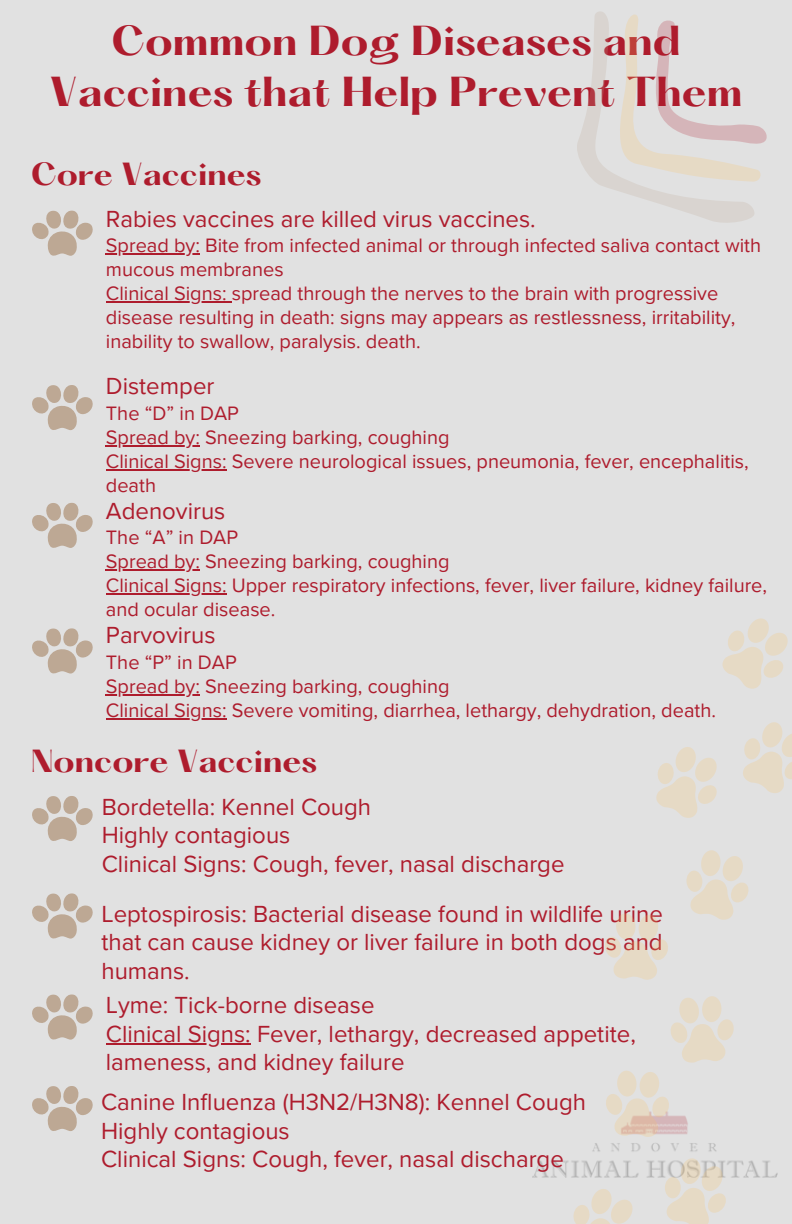
<style>
.page{position:relative;width:792px;height:1224px;background:#e1e1e1}
.page>*{position:absolute;margin:0;border:0;box-sizing:border-box;transform-origin:0 0}
.t1{font:700 36.6px/51px "Hatton";color:#ae1c2d;text-align:center}
.t2{font:700 28px "Hatton";color:#ae1c2d}
.t3{font:24px/28.4px "Proxima Nova";color:#ae1c2d}
.t4{font:20px/24px "Proxima Nova";color:#ae1c2d}
</style>
<div class="page">
<img style="left:533px;top:1115px;width:244px;height:63px">
<svg style="left:577px;top:21px;width:177px;height:202px"></svg>
<svg style="left:595px;top:12px;width:172px;height:181px"></svg>
<svg style="left:32px;top:210px;width:60px;height:46px"></svg>
<hr style="left:106px;top:254px;width:94px;height:1px;background:#ae1c2d">
<hr style="left:106px;top:302px;width:126px;height:1px;background:#ae1c2d">
<svg style="left:32px;top:796px;width:60px;height:45px"></svg>
<svg style="left:32px;top:893px;width:60px;height:46px"></svg>
<svg style="left:32px;top:994px;width:60px;height:46px"></svg>
<hr style="left:106px;top:1043px;width:145px;height:2px;background:#ae1c2d">
<svg style="left:32px;top:1086px;width:60px;height:45px"></svg>
<svg style="left:32px;top:385px;width:60px;height:45px"></svg>
<hr style="left:106px;top:445px;width:94px;height:2px;background:#ae1c2d">
<hr style="left:106px;top:469px;width:121px;height:2px;background:#ae1c2d">
<hr style="left:106px;top:570px;width:94px;height:1px;background:#ae1c2d">
<hr style="left:106px;top:594px;width:121px;height:1px;background:#ae1c2d">
<hr style="left:106px;top:694px;width:94px;height:2px;background:#ae1c2d">
<hr style="left:106px;top:718px;width:121px;height:2px;background:#ae1c2d">
<svg style="left:32px;top:502px;width:60px;height:46px"></svg>
<svg style="left:32px;top:628px;width:60px;height:46px"></svg>
<svg style="left:573px;top:1189px;width:60px;height:35px"></svg>
<div style="left:617px;top:1070px;width:20px;height:27px;background:#e1dfdc;border-radius:50%"></div>
<svg style="left:605px;top:1071px;width:65px;height:67px"></svg>
<div style="left:616px;top:913px;width:20px;height:27px;background:#e2ded6;border-radius:50%"></div>
<svg style="left:605px;top:914px;width:63px;height:66px"></svg>
<svg style="left:686px;top:870px;width:17px;height:22px"></svg>
<svg style="left:688px;top:850px;width:61px;height:70px"></svg>
<svg style="left:656px;top:747px;width:61px;height:71px"></svg>
<svg style="left:743px;top:722px;width:49px;height:71px"></svg>
<svg style="left:722px;top:618px;width:66px;height:71px"></svg>
<svg style="left:664px;top:1157px;width:63px;height:67px"></svg>
<svg style="left:671px;top:998px;width:63px;height:65px"></svg>
<div style="left:702px;top:996px;width:20px;height:26px;background:#e6dac5;border-radius:50%"></div>
<p class="t1" style="left:49px;top:19px;width:695px">Common Dog Diseases and<br>Vaccines that Help Prevent Them</p>
<p class="t2" style="left:31px;top:160px;width:232px">Core Vaccines</p>
<h1 class="t3" style="left:106px;top:205px;width:431px">Rabies vaccines are killed virus vaccines.</h1>
<h2 class="t4" style="left:106px;top:234px;width:657px">Spread by: Bite from infected animal or through infected saliva contact with mucous membranes</h2>
<p class="t4" style="left:106px;top:282px;width:631px">Clinical Signs: spread through the nerves to the brain with progressive disease resulting in death: signs may appears as restlessness, irritability, inability to swallow, paralysis. death.</p>
<p class="t3" style="left:106px;top:373px;width:110px">Distemper</p>
<p class="t4" style="left:106px;top:401px;width:135px">The “D” in DAP</p>
<p class="t4" style="left:106px;top:425px;width:345px">Spread by: Sneezing barking, coughing</p>
<p class="t4" style="left:106px;top:449px;width:644px">Clinical Signs: Severe neurological issues, pneumonia, fever, encephalitis, death</p>
<p class="t3" style="left:106px;top:497px;width:121px">Adenovirus</p>
<p class="t4" style="left:106px;top:526px;width:134px">The “A” in DAP</p>
<p class="t4" style="left:106px;top:550px;width:345px">Spread by: Sneezing barking, coughing</p>
<p class="t4" style="left:106px;top:574px;width:663px">Clinical Signs: Upper respiratory infections, fever, liver failure, kidney failure, and ocular disease.</p>
<p class="t3" style="left:106px;top:622px;width:111px">Parvovirus</p>
<p class="t4" style="left:106px;top:650px;width:132px">The “P” in DAP</p>
<p class="t4" style="left:106px;top:674px;width:345px">Spread by: Sneezing barking, coughing</p>
<p class="t4" style="left:106px;top:698px;width:612px">Clinical Signs: Severe vomiting, diarrhea, lethargy, dehydration, death.</p>
<p class="t2" style="left:31px;top:748px;width:288px">Noncore Vaccines</p>
<p class="t3" style="left:102px;top:793px;width:464px">Bordetella: Kennel Cough<br>Highly contagious<br>Clinical Signs: Cough, fever, nasal discharge</p>
<p class="t3" style="left:101px;top:900px;width:563px;text-align:justify">Leptospirosis: Bacterial disease found in wildlife urine that can cause kidney or liver failure in both dogs and humans.</p>
<p class="t3" style="left:106px;top:991px;width:270px">Lyme: Tick-borne disease</p>
<p class="t3" style="left:106px;top:1020px;width:531px">Clinical Signs: Fever, lethargy, decreased appetite, lameness, and kidney failure</p>
<p class="t3" style="left:101px;top:1088px;width:487px">Canine Influenza (H3N2/H3N8): Kennel Cough<br>Highly contagious<br>Clinical Signs: Cough, fever, nasal discharge</p>
</div>
